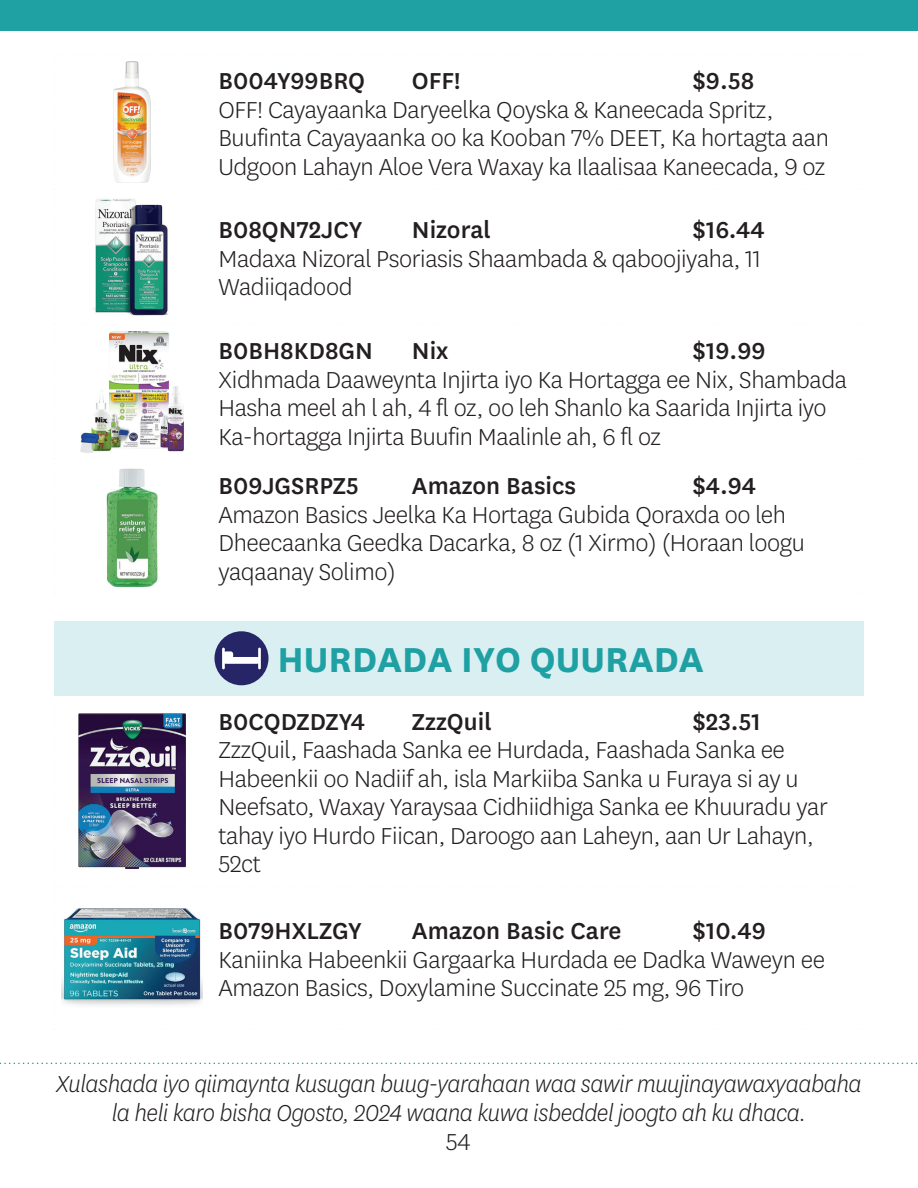
<style>
.page{position:relative;width:918px;height:1188px;background:#fff}
.page>*{position:absolute;margin:0;border:0;box-sizing:border-box;transform-origin:0 0}
.t1{font:700 40.5px "Centene Sans";color:#1fa0a3}
.t2{font:300 27px/28.5px "Centene Sans";letter-spacing:-.015em;color:#231f20}
.t3{font:500 27px "Centene Sans";color:#231f20}
.t4{font:italic 300 27px/28.5px "Centene Sans";letter-spacing:-.02em;color:#231f20;text-align:center;scale:.95 1}
</style>
<div class="page">
<div style="left:0;top:0;width:918px;height:31px;background:#1fa0a3"></div>
<svg style="left:0;top:1063px;width:918px;height:1px"></svg>
<img style="left:113px;top:61px;width:38px;height:122px">
<img style="left:93px;top:199px;width:75px;height:117px">
<img style="left:80px;top:331px;width:104px;height:122px">
<img style="left:106px;top:468px;width:52px;height:120px">
<svg style="left:54px;top:621px;width:810px;height:409px"></svg>
<img style="left:79px;top:714px;width:106px;height:154px">
<img style="left:61px;top:908px;width:142px;height:100px">
<p class="t3" style="left:218px;top:63px;width:148px">B004Y99BRQ</p>
<p class="t3" style="left:412px;top:63px;width:50px">OFF!</p>
<p class="t3" style="left:692px;top:63px;width:63px">$9.58</p>
<p class="t2" style="left:218px;top:94px;width:612px">OFF! Cayayaanka Daryeelka Qoyska &amp; Kaneecada Spritz,<br>Buufinta Cayayaanka oo ka Kooban 7% DEET, Ka hortagta aan<br>Udgoon Lahayn Aloe Vera Waxay ka Ilaalisaa Kaneecada, 9 oz</p>
<p class="t3" style="left:218px;top:212px;width:145px">B08QN72JCY</p>
<p class="t3" style="left:412px;top:212px;width:80px">Nizoral</p>
<p class="t3" style="left:692px;top:212px;width:74px">$16.44</p>
<p class="t2" style="left:218px;top:244px;width:544px">Madaxa Nizoral Psoriasis Shaambada &amp; qaboojiyaha, 11<br>Wadiiqadood</p>
<p class="t3" style="left:218px;top:333px;width:156px">B0BH8KD8GN</p>
<p class="t3" style="left:412px;top:333px;width:38px">Nix</p>
<p class="t3" style="left:692px;top:333px;width:75px">$19.99</p>
<p class="t2" style="left:218px;top:364px;width:630px">Xidhmada Daaweynta Injirta iyo Ka Hortagga ee Nix, Shambada<br>Hasha meel ah l ah, 4 fl oz, oo leh Shanlo ka Saarida Injirta iyo<br>Ka-hortagga Injirta Buufin Maalinle ah, 6 fl oz</p>
<p class="t3" style="left:218px;top:468px;width:142px">B09JGSRPZ5</p>
<p class="t3" style="left:412px;top:468px;width:166px">Amazon Basics</p>
<p class="t3" style="left:692px;top:468px;width:65px">$4.94</p>
<p class="t2" style="left:218px;top:499px;width:588px">Amazon Basics Jeelka Ka Hortaga Gubida Qoraxda oo leh<br>Dheecaanka Geedka Dacarka, 8 oz (1 Xirmo) (Horaan loogu yaqaanay Solimo)</p>
<h3 class="t1" style="left:277px;top:631px;width:428px">HURDADA IYO QUURADA</h3>
<p class="t3" style="left:218px;top:703px;width:148px">B0CQDZDZY4</p>
<p class="t3" style="left:412px;top:703px;width:81px">ZzzQuil</p>
<p class="t3" style="left:692px;top:703px;width:70px">$23.51</p>
<p class="t2" style="left:218px;top:735px;width:611px">ZzzQuil, Faashada Sanka ee Hurdada, Faashada Sanka ee Habeenkii oo Nadiif ah, isla Markiiba Sanka u Furaya si ay u Neefsato, Waxay Yaraysaa Cidhiidhiga Sanka ee Khuuradu yar tahay iyo Hurdo Fiican, Daroogo aan Laheyn, aan Ur Lahayn, 52ct</p>
<p class="t3" style="left:218px;top:913px;width:145px">B079HXLZGY</p>
<p class="t3" style="left:412px;top:913px;width:211px">Amazon Basic Care</p>
<p class="t3" style="left:692px;top:913px;width:75px">$10.49</p>
<p class="t2" style="left:218px;top:945px;width:608px">Kaniinka Habeenkii Gargaarka Hurdada ee Dadka Waweyn ee<br>Amazon Basics, Doxylamine Succinate 25 mg, 96 Tiro</p>
<p class="t4" style="left:56px;top:1069px;width:849px">Xulashada iyo qiimaynta kusugan buug-yarahaan waa sawir muujinayawaxyaabaha la heli karo bisha Ogosto, 2024 waana kuwa isbeddel joogto ah ku dhaca.</p>
<p class="t2" style="left:446px;top:1127px;width:26px">54</p>
</div>
